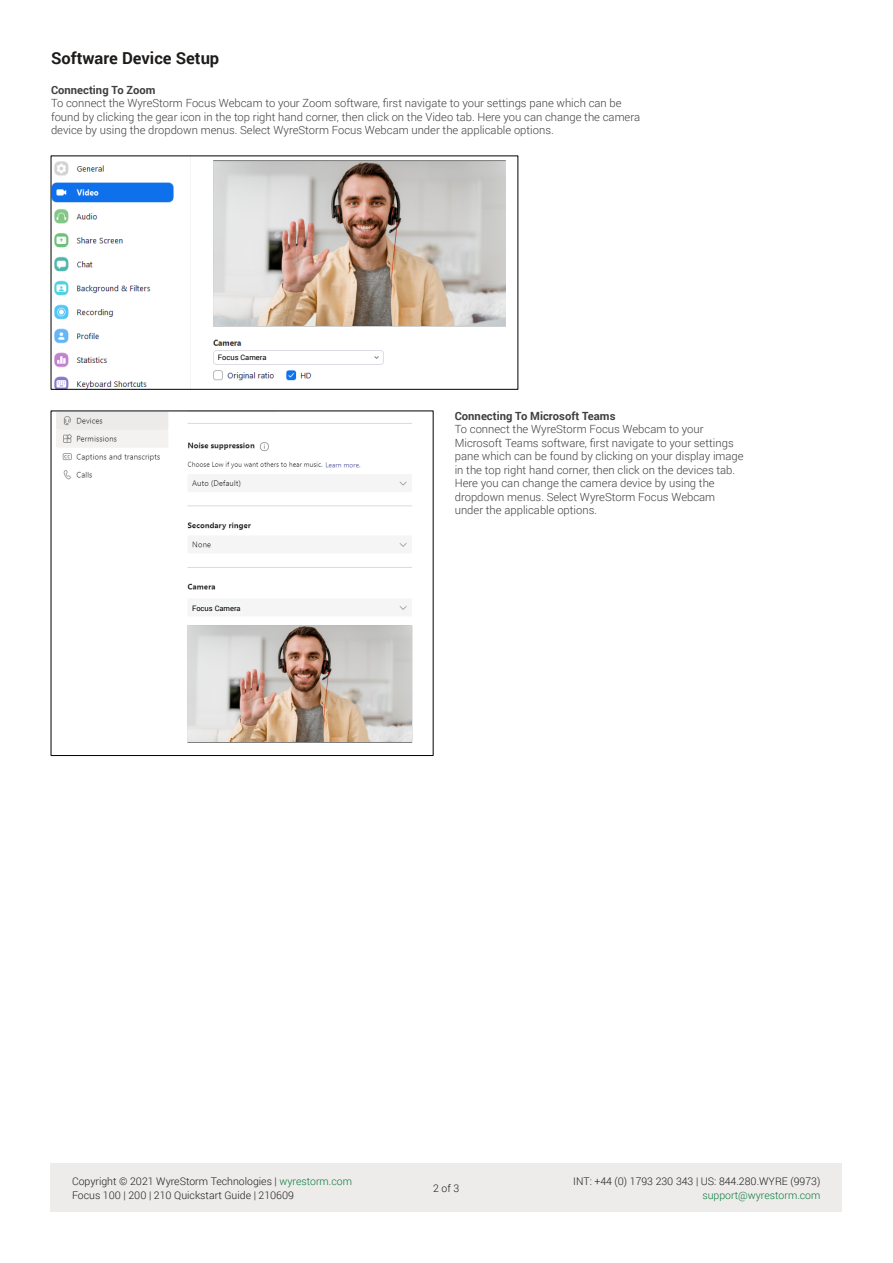
<style>
.page{position:relative;width:893px;height:1263px;background:#fff}
.page>*{position:absolute;margin:0;border:0;box-sizing:border-box;transform-origin:0 0}
.t1{font:700 16.5px "Roboto";color:#1e1c1a}
.t2{font:300 11.25px/13.5px "Roboto";color:#403f41}
.t3{font:700 11.25px "Roboto";color:#403f41}
.t4{font:300 10.5px/13.5px "Roboto";color:#1e1c1a}
.t5{font:300 10.5px "Roboto";color:#0b7a3d}
.t6{font:7.5px "Roboto";color:#000}
.s1{color:#077a3d}
</style>
<div class="page">
<div style="left:50px;top:1164px;width:792px;height:48px;background:#eeeceb"></div>
<img style="left:53px;top:158px;width:453px;height:229px">
<img style="left:213px;top:162px;width:292px;height:163px">
<img style="left:56px;top:413px;width:357px;height:330px">
<img style="left:187px;top:626px;width:224px;height:116px">
<div style="left:216px;top:351px;width:52px;height:12px;background:#fff"></div>
<div style="left:190px;top:602px;width:52px;height:12px;background:#f5f6f6"></div>
<h1 class="t1" style="left:51px;top:46px;width:170px">Software Device Setup</h1>
<p class="t3" style="left:51px;top:82px;width:106px">Connecting To Zoom</p>
<p class="t2" style="left:51px;top:96px;width:591px">To connect the WyreStorm Focus Webcam to your Zoom software, first navigate to your settings pane which can be found by clicking the gear icon in the top right hand corner, then click on the Video tab. Here you can change the camera device by using the dropdown menus. Select WyreStorm Focus Webcam under the applicable options.</p>
<p class="t6" style="left:218px;top:352px;width:50px">Focus Camera</p>
<p class="t6" style="left:192px;top:603px;width:50px">Focus Camera</p>
<p class="t3" style="left:455px;top:408px;width:162px">Connecting To Microsoft Teams</p>
<p class="t2" style="left:455px;top:422px;width:290px">To connect the WyreStorm Focus Webcam to your Microsoft Teams software, first navigate to your settings pane which can be found by clicking on your display image in the top right hand corner, then click on the devices tab.<br>Here you can change the camera device by using the dropdown menus. Select WyreStorm Focus Webcam under the applicable options.</p>
<p class="t4" style="left:72px;top:1174px;width:281px">Copyright © 2021 WyreStorm Technologies | <span class="s1">wyrestorm.com<br></span>Focus 100 | 200 | 210 Quickstart Guide | 210609</p>
<p class="t4" style="left:573px;top:1174px;width:249px">INT: +44 (0) 1793 230 343 | US: 844.280.WYRE (9973)</p>
<p class="t4" style="left:433px;top:1181px;width:28px">2of3</p>
<p class="t5" style="left:702px;top:1187px;width:120px">support@wyrestorm.com</p>
</div>
